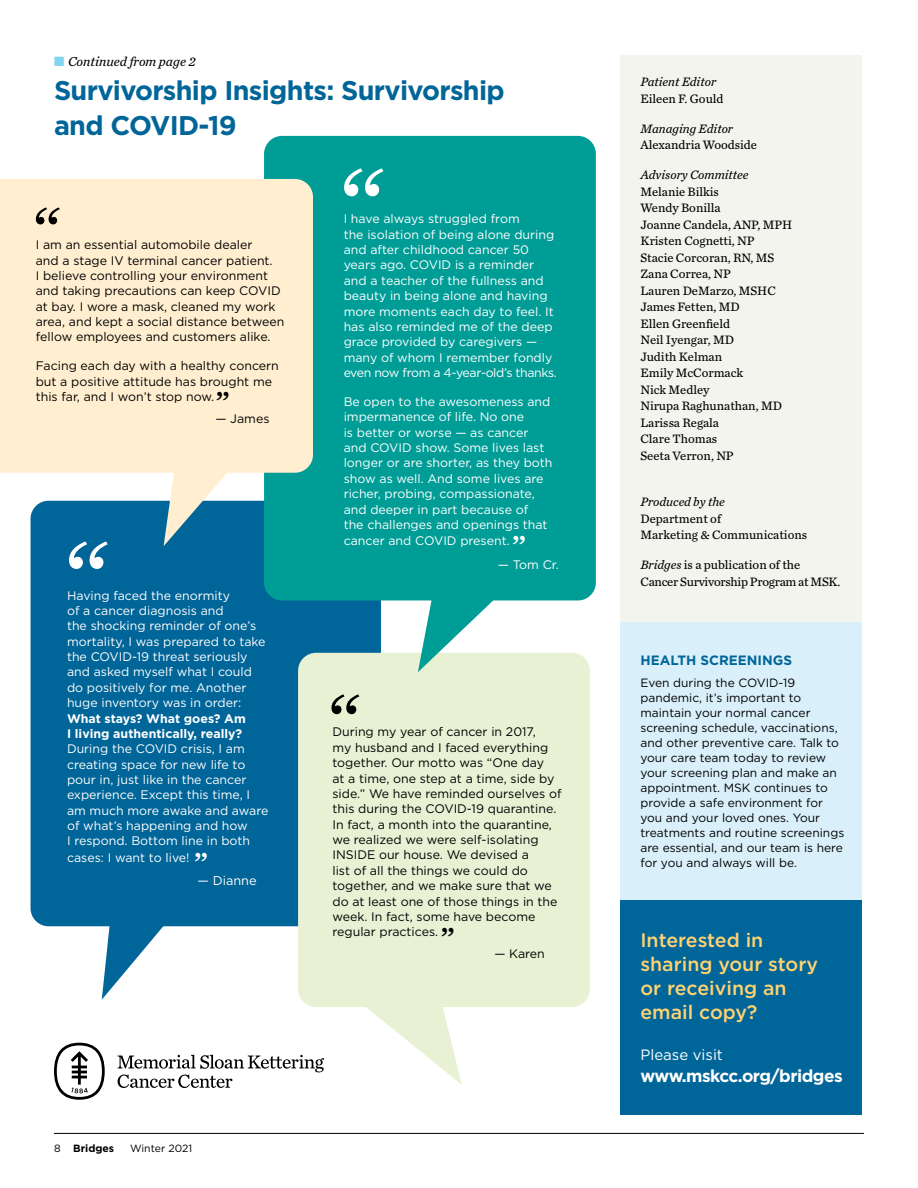
<style>
.page{position:relative;width:918px;height:1188px;background:#fff}
.page>*{position:absolute;margin:0;border:0;box-sizing:border-box;transform-origin:0 0}
.t1{font:110.55px "Chronicle Text G1";color:#fff}
.t2{font:108.75px "Chronicle Text G1";color:#fff}
.t3{font:78.45px "Chronicle Text G1";color:#000}
.t4{font:67.2px "Chronicle Text G1";color:#000}
.t5{font:30px "Chronicle Text G1 Semi";color:#000}
.t6{font:30px "Chronicle Text G1 Semi";color:#fff}
.t7{font:700 27px/34.5px "Gotham";letter-spacing:-.025em;color:#006598}
.t8{font:500 19.5px/24px "Gotham";color:#ffd372}
.t9{font:700 17.25px "Gotham";letter-spacing:-.03em;color:#fff}
.t10{font:15px "Gotham";color:#fff}
.t11{font:italic 13.5px "Chronicle Text G3";color:#000}
.t12{font:700 13.5px "Gotham";color:#006598}
.t13{font:12.75px/16.5px "Chronicle Text G3";color:#000}
.t14{font:italic 12.75px "Chronicle Text G3";color:#000}
.t15{font:12.75px/16.5px "Chronicle Text G3";letter-spacing:-.02em;color:#000}
.t16{font:12.75px "Gotham";color:#fff}
.t17{font:12.3px/15.3px "Gotham";color:#fff}
.t18{font:12.3px/15.3px "Gotham";color:#000}
.t19{font:700 12.3px/15.3px "Gotham";color:#fff}
.t20{font:12px/15px "Gotham";color:#000}
.t21{font:10.5px "Gotham";color:#000}
.t22{font:700 10.5px "Gotham";color:#000}
.s1{color:#83d4f1}
.s2{font-weight:400}
.s3{font-style:italic}
</style>
<div class="page">
<hr style="left:54px;top:1133px;width:810px;height:1px;background:#000">
<svg style="left:54px;top:1043px;width:270px;height:57px"></svg>
<div style="left:31px;top:501px;width:350px;height:425px;background:#006598;border-radius:18px"></div>
<svg style="left:102px;top:926px;width:67px;height:74px"></svg>
<div style="left:298px;top:653px;width:292px;height:354px;background:#e8f1d4;border-radius:18px"></div>
<svg style="left:366px;top:1007px;width:96px;height:78px"></svg>
<div style="left:264px;top:136px;width:332px;height:464px;background:#009d97;border-radius:18px"></div>
<svg style="left:418px;top:600px;width:78px;height:72px"></svg>
<div style="left:620px;top:55px;width:242px;height:865px;background:#f4f4ef"></div>
<div style="left:620px;top:900px;width:242px;height:215px;background:#006598"></div>
<div style="left:0;top:179px;width:313px;height:294px;background:#ffefd0"></div>
<svg style="left:164px;top:466px;width:69px;height:80px"></svg>
<div style="left:620px;top:622px;width:242px;height:278px;background:#d9f0fa"></div>
<p class="t11" style="left:54px;top:51px;width:143px"><span class="s1">■</span> Continued from page 2</p>
<h3 class="t7" style="left:54px;top:73px;width:452px">Survivorship Insights: Survivorship and COVID-19</h3>
<h3 class="t4" style="left:33px;top:180px;width:30px">“</h3>
<p class="t18" style="left:36px;top:237px;width:250px">I am an essential automobile dealer<br>and a stage IV terminal cancer patient.<br>I believe controlling your environment and taking precautions can keep COVID at bay. I wore a mask, cleaned my work area, and kept a social distance between fellow employees and customers alike.</p>
<p class="t18" style="left:36px;top:358px;width:245px">Facing each day with a healthy concern but a positive attitude has brought me this far, and I won’t stop now.</p>
<p class="t18" style="left:215px;top:411px;width:56px">— James</p>
<h3 class="t5" style="left:216px;top:379px;width:16px">”</h3>
<h2 class="t2" style="left:64px;top:497px;width:47px">“</h2>
<p class="t17" style="left:67px;top:587px;width:200px">Having faced the enormity<br>of a cancer diagnosis and<br>the shocking reminder of one’s mortality, I was prepared to take the COVID-19 threat seriously and asked myself what I could do positively for me. Another huge inventory was in order:</p>
<p class="t19" style="left:67px;top:710px;width:180px">What stays? What goes? Am<br>I living authentically, really?</p>
<p class="t17" style="left:67px;top:741px;width:203px">During the COVID crisis, I am creating space for new life to pour in, just like in the cancer experience. Except this time, I am much more awake and aware of what’s happening and how<br>I respond. Bottom line in both cases: I want to live!</p>
<p class="t16" style="left:197px;top:873px;width:61px">— Dianne</p>
<h3 class="t6" style="left:194px;top:839px;width:16px">”</h3>
<h1 class="t1" style="left:339px;top:123px;width:48px">“</h1>
<p class="t17" style="left:344px;top:211px;width:215px">I have always struggled from<br>the isolation of being alone during and after childhood cancer 50 years ago. COVID is a reminder and a teacher of the fullness and beauty in being alone and having more moments each day to feel. It has also reminded me of the deep grace provided by caregivers — many of whom I remember fondly even now from a 4-year-old’s thanks.</p>
<p class="t17" style="left:344px;top:394px;width:210px">Be open to the awesomeness and impermanence of life. No one<br>is better or worse — as cancer and COVID show. Some lives last longer or are shorter, as they both show as well. And some lives are richer, probing, compassionate, and deeper in part because of<br>the challenges and openings that cancer and COVID present.</p>
<p class="t17" style="left:498px;top:556px;width:62px">— Tom Cr.</p>
<h3 class="t6" style="left:512px;top:522px;width:16px">”</h3>
<h3 class="t3" style="left:328px;top:662px;width:34px">“</h3>
<p class="t18" style="left:332px;top:724px;width:231px">During my year of cancer in 2017,<br>my husband and I faced everything together. Our motto was “One day<br>at a time, one step at a time, side by side.” We have reminded ourselves of this during the COVID-19 quarantine.<br>In fact, a month into the quarantine, we realized we were self-isolating<br>INSIDE our house. We devised a<br>list of all the things we could do together, and we make sure that we do at least one of those things in the week. In fact, some have become regular practices.</p>
<p class="t18" style="left:494px;top:946px;width:52px">— Karen</p>
<h3 class="t5" style="left:441px;top:915px;width:16px">”</h3>
<p class="t22" style="left:54px;top:1141px;width:62px"><span class="s2">8</span> Bridges</p>
<p class="t21" style="left:130px;top:1141px;width:64px">Winter 2021</p>
<p class="t14" style="left:640px;top:72px;width:77px">Patient Editor</p>
<p class="t13" style="left:640px;top:90px;width:85px">Eileen F. Gould</p>
<p class="t14" style="left:640px;top:119px;width:94px">Managing Editor</p>
<p class="t13" style="left:640px;top:136px;width:118px">Alexandria Woodside</p>
<p class="t14" style="left:640px;top:165px;width:110px">Advisory Committee</p>
<p class="t13" style="left:640px;top:183px;width:153px">Melanie Bilkis<br>Wendy Bonilla<br>Joanne Candela, ANP, MPH<br>Kristen Cognetti, NP<br>Stacie Corcoran, RN, MS<br>Zana Correa, NP<br>Lauren DeMarzo, MSHC<br>James Fetten, MD<br>Ellen Greenfield<br>Neil Iyengar, MD<br>Judith Kelman<br>Emily McCormack<br>Nick Medley<br>Nirupa Raghunathan, MD<br>Larissa Regala<br>Clare Thomas<br>Seeta Verron, NP</p>
<p class="t14" style="left:640px;top:492px;width:86px">Produced by the</p>
<p class="t13" style="left:640px;top:510px;width:168px">Department of<br>Marketing &amp; Communications</p>
<p class="t15" style="left:640px;top:556px;width:202px"><span class="s3">Bridges</span> is a publication of the<br>Cancer Survivorship Program at MSK.</p>
<p class="t12" style="left:640px;top:651px;width:153px">HEALTH SCREENINGS</p>
<p class="t20" style="left:640px;top:675px;width:205px">Even during the COVID-19 pandemic, it’s important to maintain your normal cancer screening schedule, vaccinations, and other preventive care. Talk to your care team today to review your screening plan and make an appointment. MSK continues to provide a safe environment for you and your loved ones. Your treatments and routine screenings are essential, and our team is here for you and always will be.</p>
<h3 class="t8" style="left:640px;top:928px;width:179px">Interested in sharing your story or receiving an email copy?</h3>
<p class="t10" style="left:640px;top:1046px;width:84px">Please visit</p>
<h3 class="t9" style="left:640px;top:1064px;width:204px">www.mskcc.org/bridges</h3>
</div>
